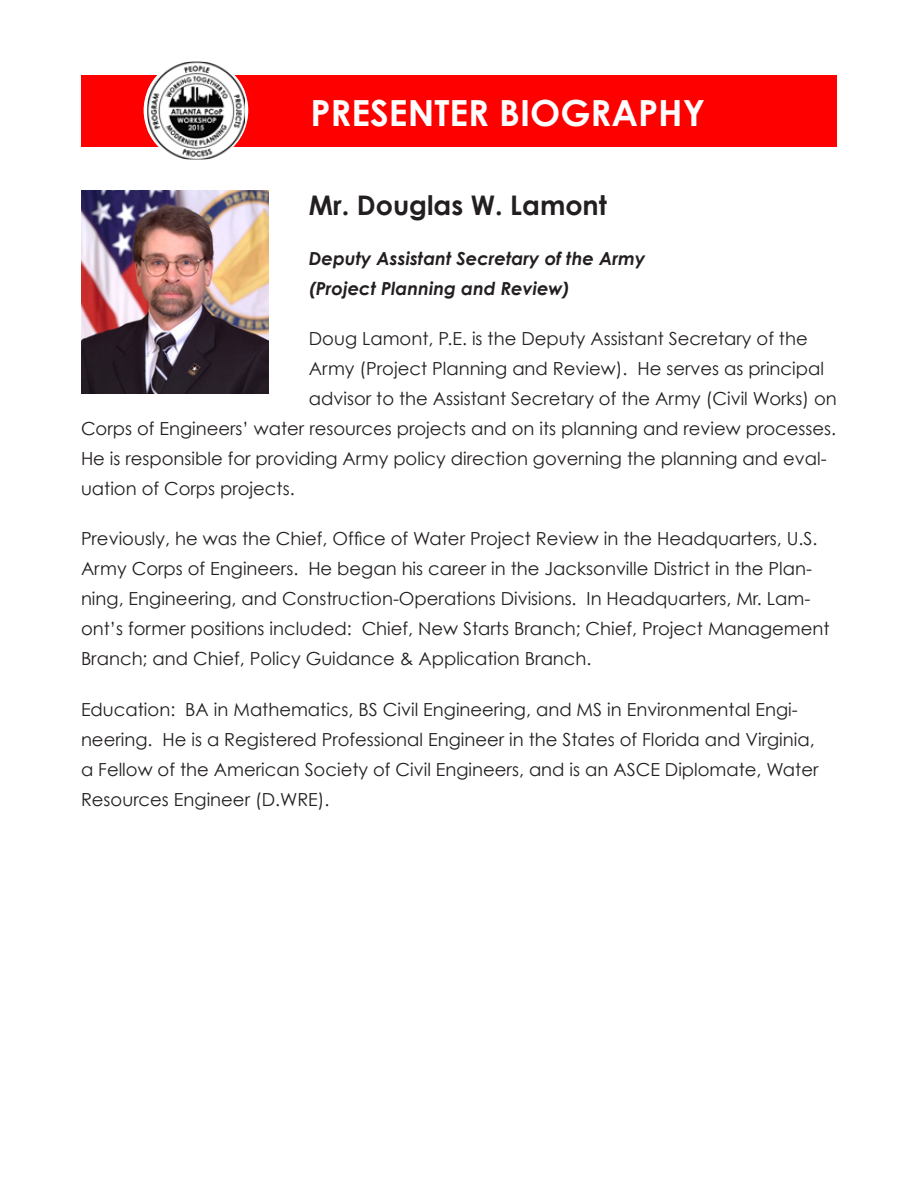
<style>
.page{position:relative;width:918px;height:1188px;background:#fff}
.page>*{position:absolute;margin:0;border:0;box-sizing:border-box;transform-origin:0 0}
.t1{font:700 36px "Century Gothic";color:#fff}
.t2{font:700 27px "Century Gothic";color:#231f20}
.t3{font:18px/30px "Century Gothic";color:#231f20}
.t4{font:italic 700 18px/30px "Century Gothic";color:#231f20}
</style>
<div class="page">
<img style="left:81px;top:190px;width:187px;height:203px">
<div style="left:81px;top:76px;width:756px;height:71px;background:#fe0000"></div>
<svg style="left:144px;top:58px;width:104px;height:104px"></svg>
<img style="left:147px;top:62px;width:98px;height:97px">
<h1 class="t1" style="left:310px;top:91px;width:396px">PRESENTER BIOGRAPHY</h1>
<h2 class="t2" style="left:309px;top:188px;width:300px">Mr. Douglas W. Lamont</h2>
<p class="t4" style="left:309px;top:243px;width:338px">Deputy Assistant Secretary of the Army (Project Planning and Review)</p>
<p class="t3" style="left:309px;top:323px;width:500px">Doug Lamont, P.E. is the Deputy Assistant Secretary of the</p>
<p class="t3" style="left:309px;top:353px;width:517px">Army (Project Planning and Review). He serves as principal</p>
<p class="t3" style="left:309px;top:383px;width:530px">advisor to the Assistant Secretary of the Army (Civil Works) on</p>
<p class="t3" style="left:81px;top:413px;width:757px">Corps of Engineers’ water resources projects and on its planning and review processes.</p>
<p class="t3" style="left:81px;top:443px;width:747px">He is responsible for providing Army policy direction governing the planning and eval-</p>
<p class="t3" style="left:81px;top:473px;width:215px">uation of Corps projects.</p>
<p class="t3" style="left:81px;top:524px;width:750px">Previously, he was the Chief, Office of Water Project Review in the Headquarters, U.S.<br>Army Corps of Engineers. He began his career in the Jacksonville District in the Plan&shy;ning, Engineering, and Construction-Operations Divisions. In Headquarters, Mr. Lam&shy;ont’s former positions included: Chief, New Starts Branch; Chief, Project Management Branch; and Chief, Policy Guidance &amp; Application Branch.</p>
<p class="t3" style="left:81px;top:694px;width:739px">Education: BA in Mathematics, BS Civil Engineering, and MS in Environmental Engi&shy;neering. He is a Registered Professional Engineer in the States of Florida and Virginia, a Fellow of the American Society of Civil Engineers, and is an ASCE Diplomate, Water Resources Engineer (D.WRE).</p>
</div>
